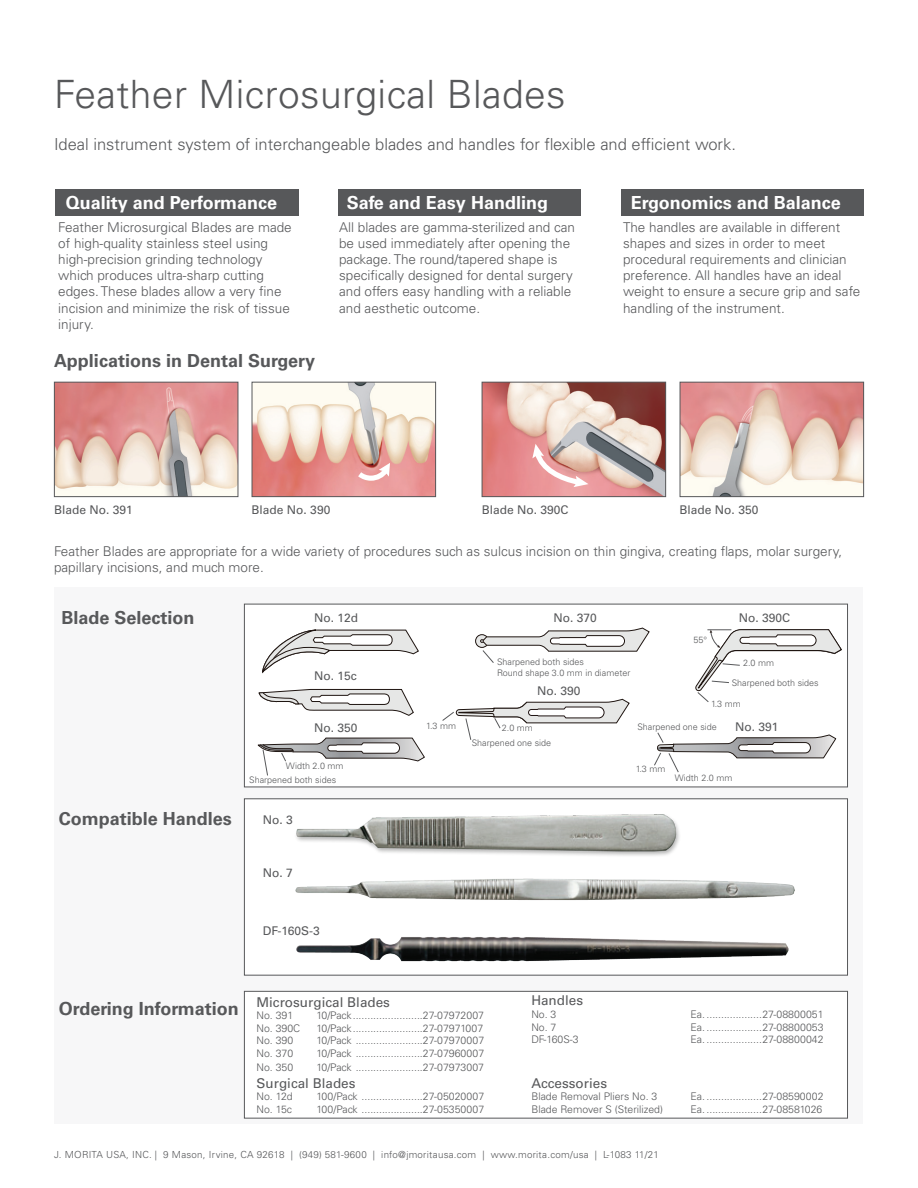
<style>
.page{position:relative;width:918px;height:1188px;background:#fff}
.page>*{position:absolute;margin:0;border:0;box-sizing:border-box;transform-origin:0 0}
.t1{font:300 39px "Univers LT Std";letter-spacing:.01em;color:#57585a}
.t2{font:700 18px "Univers LT Std";color:#57585a}
.t3{font:700 18px "Univers LT Std";color:#fff}
.t4{font:300 16.5px "Univers LT Std";color:#57585a}
.t5{font:300 13.5px/16.2px "Univers LT Std";color:#57585a}
.t6{font:13.5px "Univers LT Std";color:#57585a}
.t7{font:12px "Univers LT Std";color:#57585a}
.t8{font:300 10.5px "Univers LT Std";color:#57585a}
.t9{font:300 9.75px "Univers LT Std";letter-spacing:.025em;color:#57585a}
.t10{font:300 9px/10.8px "Univers LT Std";color:#57585a}
</style>
<div class="page">
<div style="left:55px;top:588px;width:808px;height:536px;background:#f7f7f8"></div>
<div style="left:244px;top:604px;width:604px;height:183px;background:#fff"></div>
<div style="left:244px;top:798px;width:604px;height:178px;background:#fff;border:1px solid #57585a"></div>
<div style="left:244px;top:991px;width:604px;height:128px;background:#fff;border:1px solid #57585a"></div>
<img style="left:682px;top:384px;width:180px;height:111px">
<div style="left:680px;top:382px;width:184px;height:115px;border:1px solid #57585a"></div>
<img style="left:484px;top:384px;width:180px;height:111px">
<svg style="left:531px;top:444px;width:57px;height:44px;background:#e6b4b0"></svg>
<div style="left:482px;top:382px;width:184px;height:115px;border:1px solid #57585a"></div>
<img style="left:254px;top:384px;width:180px;height:111px">
<svg style="left:353px;top:463px;width:40px;height:20px"></svg>
<div style="left:252px;top:382px;width:184px;height:115px;border:1px solid #57585a"></div>
<img style="left:56px;top:384px;width:180px;height:111px">
<div style="left:54px;top:382px;width:184px;height:115px;border:1px solid #57585a"></div>
<svg style="left:258px;top:689px;width:156px;height:26px"></svg>
<div style="left:55px;top:189px;width:243px;height:27px;background:#57585a"></div>
<div style="left:338px;top:189px;width:243px;height:27px;background:#57585a"></div>
<div style="left:621px;top:189px;width:243px;height:27px;background:#57585a"></div>
<svg style="left:475px;top:628px;width:175px;height:35px"></svg>
<svg style="left:695px;top:629px;width:147px;height:73px"></svg>
<svg style="left:442px;top:699px;width:188px;height:41px"></svg>
<img style="left:281px;top:798px;width:406px;height:58px">
<img style="left:295px;top:878px;width:500px;height:22px">
<img style="left:282px;top:937px;width:512px;height:39px">
<svg style="left:654px;top:732px;width:182px;height:41px"></svg>
<svg style="left:262px;top:629px;width:157px;height:44px"></svg>
<svg style="left:258px;top:738px;width:167px;height:38px"></svg>
<h1 class="t1" style="left:54px;top:71px;width:513px">Feather Microsurgical Blades</h1>
<p class="t4" style="left:54px;top:134px;width:683px">Ideal instrument system of interchangeable blades and handles for flexible and efficient work.</p>
<h2 class="t3" style="left:66px;top:192px;width:213px">Quality and Performance</h2>
<p class="t5" style="left:58px;top:219px;width:235px">Feather Microsurgical Blades are made of high-quality stainless steel using high-precision grinding technology which produces ultra-sharp cutting edges. These blades allow a very fine incision and minimize the risk of tissue injury.</p>
<h2 class="t2" style="left:54px;top:350px;width:263px">Applications in Dental Surgery</h2>
<h2 class="t3" style="left:347px;top:192px;width:203px">Safe and Easy Handling</h2>
<p class="t5" style="left:339px;top:219px;width:238px">All blades are gamma-sterilized and can be used immediately after opening the package. The round/tapered shape is specifically designed for dental surgery and offers easy handling with a reliable and aesthetic outcome.</p>
<h2 class="t3" style="left:631px;top:192px;width:212px">Ergonomics and Balance</h2>
<p class="t5" style="left:623px;top:219px;width:239px">The handles are available in different shapes and sizes in order to meet procedural requirements and clinician preference. All handles have an ideal weight to ensure a secure grip and safe handling of the instrument.</p>
<p class="t7" style="left:54px;top:503px;width:80px">Blade No. 391</p>
<p class="t7" style="left:252px;top:503px;width:80px">Blade No. 390</p>
<p class="t7" style="left:482px;top:503px;width:88px">Blade No. 390C</p>
<p class="t7" style="left:680px;top:503px;width:80px">Blade No. 350</p>
<p class="t5" style="left:54px;top:543px;width:790px">Feather Blades are appropriate for a wide variety of procedures such as sulcus incision on thin gingiva, creating flaps, molar surgery, papillary incisions, and much more.</p>
<h2 class="t2" style="left:62px;top:607px;width:135px">Blade Selection</h2>
<h2 class="t2" style="left:59px;top:808px;width:175px">Compatible Handles</h2>
<p class="t7" style="left:314px;top:611px;width:45px">No. 12d</p>
<p class="t7" style="left:314px;top:668px;width:44px">No. 15c</p>
<p class="t7" style="left:554px;top:611px;width:45px">No. 370</p>
<p class="t10" style="left:497px;top:656px;width:135px">Sharpened both sides<br>Round shape 3.0 mm in diameter</p>
<p class="t7" style="left:537px;top:683px;width:45px">No. 390</p>
<p class="t10" style="left:693px;top:635px;width:15px">55°</p>
<p class="t7" style="left:739px;top:611px;width:53px">No. 390C</p>
<p class="t10" style="left:743px;top:658px;width:33px">2.0 mm</p>
<p class="t10" style="left:732px;top:677px;width:89px">Sharpened both sides</p>
<p class="t10" style="left:711px;top:699px;width:31px">1.3 mm</p>
<p class="t7" style="left:314px;top:721px;width:45px">No. 350</p>
<p class="t7" style="left:735px;top:720px;width:45px">No. 391</p>
<p class="t10" style="left:426px;top:721px;width:31px">1.3 mm</p>
<p class="t10" style="left:637px;top:722px;width:81px">Sharpened one side</p>
<p class="t10" style="left:502px;top:723px;width:33px">2.0 mm</p>
<p class="t10" style="left:286px;top:761px;width:59px">Width 2.0 mm</p>
<p class="t10" style="left:249px;top:775px;width:89px">Sharpened both sides</p>
<p class="t7" style="left:263px;top:813px;width:32px">No. 3</p>
<p class="t7" style="left:263px;top:865px;width:32px">No. 7</p>
<p class="t10" style="left:472px;top:737px;width:81px">Sharpened one side</p>
<p class="t10" style="left:636px;top:764px;width:31px">1.3 mm</p>
<p class="t10" style="left:675px;top:772px;width:59px">Width 2.0 mm</p>
<p class="t7" style="left:263px;top:924px;width:58px">DF-160S-3</p>
<h2 class="t2" style="left:59px;top:999px;width:181px">Ordering Information</h2>
<p class="t6" style="left:256px;top:994px;width:135px">Microsurgical Blades</p>
<p class="t8" style="left:256px;top:1009px;width:38px">No. 391</p>
<p class="t8" style="left:316px;top:1009px;width:169px">10/Pack........................27-07972007</p>
<p class="t8" style="left:256px;top:1022px;width:45px">No. 390C</p>
<p class="t8" style="left:316px;top:1022px;width:168px">10/Pack........................27-07971007</p>
<p class="t8" style="left:256px;top:1034px;width:38px">No. 390</p>
<p class="t8" style="left:316px;top:1034px;width:169px">10/Pack .......................27-07970007</p>
<p class="t8" style="left:256px;top:1047px;width:38px">No. 370</p>
<p class="t8" style="left:316px;top:1047px;width:169px">10/Pack .......................27-07960007</p>
<p class="t8" style="left:256px;top:1061px;width:38px">No. 350</p>
<p class="t8" style="left:316px;top:1061px;width:169px">10/Pack .......................27-07973007</p>
<p class="t6" style="left:256px;top:1075px;width:101px">Surgical Blades</p>
<p class="t8" style="left:256px;top:1090px;width:38px">No. 12d</p>
<p class="t8" style="left:316px;top:1090px;width:169px">100/Pack .....................27-05020007</p>
<p class="t8" style="left:256px;top:1103px;width:37px">No. 15c</p>
<p class="t8" style="left:316px;top:1103px;width:169px">100/Pack .....................27-05350007</p>
<p class="t6" style="left:531px;top:993px;width:53px">Handles</p>
<p class="t8" style="left:531px;top:1008px;width:27px">No. 3</p>
<p class="t8" style="left:690px;top:1008px;width:135px">Ea. ...................27-08800051</p>
<p class="t8" style="left:531px;top:1021px;width:27px">No. 7</p>
<p class="t8" style="left:690px;top:1021px;width:135px">Ea. ...................27-08800053</p>
<p class="t8" style="left:531px;top:1033px;width:49px">DF-160S-3</p>
<p class="t8" style="left:690px;top:1033px;width:135px">Ea. ...................27-08800042</p>
<p class="t6" style="left:531px;top:1075px;width:77px">Accessories</p>
<p class="t8" style="left:531px;top:1090px;width:127px">Blade Removal Pliers No. 3</p>
<p class="t8" style="left:690px;top:1090px;width:135px">Ea. ...................27-08590002</p>
<p class="t8" style="left:531px;top:1103px;width:133px">Blade Remover S (Sterilized)</p>
<p class="t8" style="left:690px;top:1103px;width:134px">Ea. ...................27-08581026</p>
<p class="t9" style="left:54px;top:1149px;width:606px">J. MORITA USA, INC. | 9 Mason, Irvine, CA 92618 | (949) 581-9600 | info@jmoritausa.com | www.morita.com/usa | L-1083 11/21</p>
</div>
